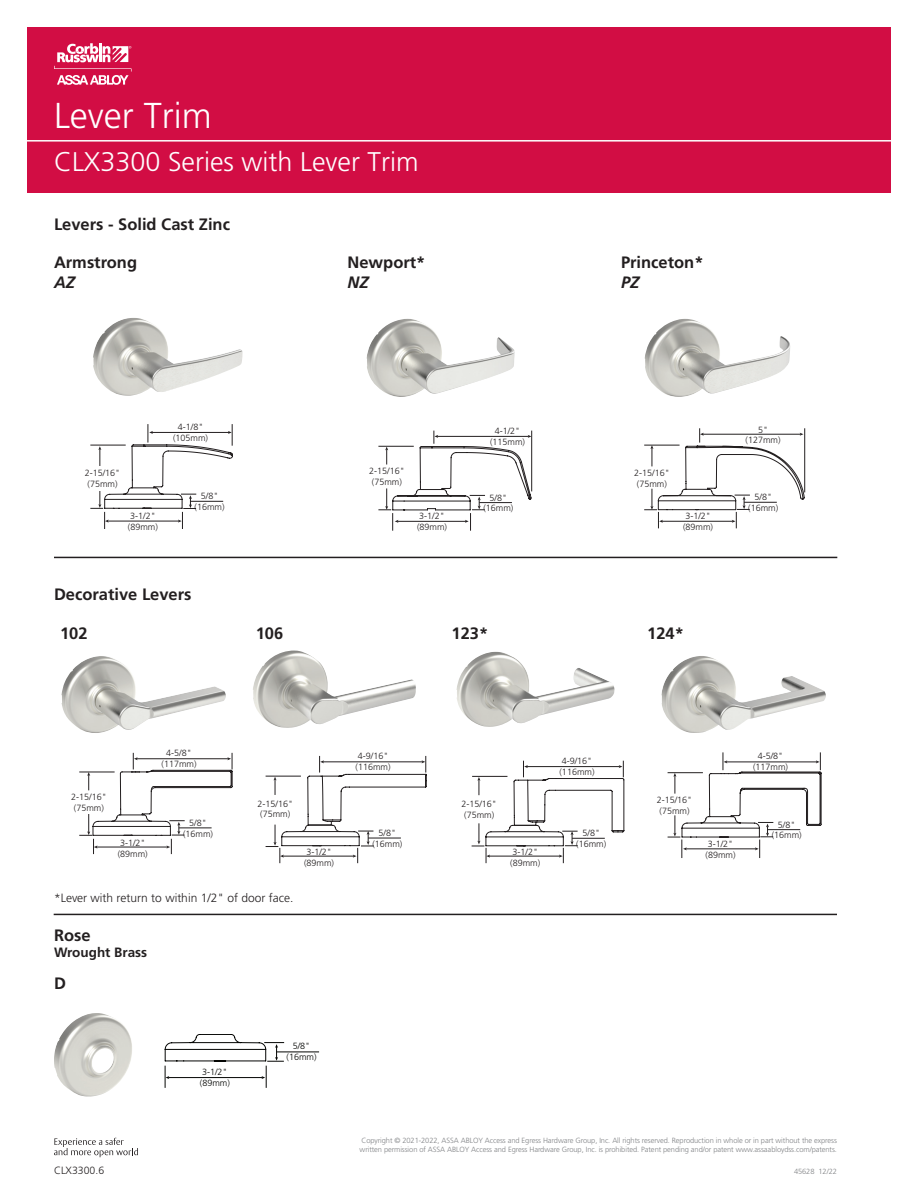
<style>
.page{position:relative;width:918px;height:1188px;background:#fff}
.page>*{position:absolute;margin:0;border:0;box-sizing:border-box;transform-origin:0 0}
.Page_Title__Left_Page{font:300 36px "Frutiger LT Pro";color:#fff}
.t1{font:300 27px "Frutiger LT Pro";color:#fff}
.T__Head_1{font:700 16.5px "Frutiger LT Pro";color:#231f20}
.Heading_1{font:700 16.5px "Frutiger LT Pro";color:#231f20}
.Heading_2{font:italic 700 16.5px "Frutiger LT Pro";color:#231f20}
.Heading_1-2{font:700 13.5px "Frutiger LT Pro";color:#231f20}
.t2{font:300 12px "Frutiger LT Pro";color:#231f20}
.Footer__Copyright{font:300 10.5px "Frutiger LT Pro";color:#231f20}
.t3{font:300 9px/10.8px "Frutiger";color:#231f20;text-align:center}
.t4{font:300 9px/10.8px "Frutiger";color:#040503}
.Footer__Copyright-2{font:300 7.5px/9px "Frutiger LT Pro";letter-spacing:-.01em;color:#808285}
</style>
<div class="page">
<div style="left:27px;top:27px;width:864px;height:165px;background:#d20d44"></div>
<hr style="left:16px;top:140px;width:891px;height:2px;background:#fff">
<svg style="left:54px;top:43px;width:78px;height:42px"></svg>
<svg style="left:54px;top:1138px;width:84px;height:19px"></svg>
<img style="left:457px;top:652px;width:158px;height:75px">
<img style="left:253px;top:651px;width:163px;height:77px">
<hr style="left:54px;top:557px;width:783px;height:1px;background:#231f20">
<img style="left:93px;top:318px;width:150px;height:78px">
<svg style="left:165px;top:1034px;width:119px;height:54px"></svg>
<hr style="left:277px;top:1052px;width:42px;height:1px;background:#040503">
<img style="left:54px;top:1013px;width:78px;height:84px">
<svg style="left:90px;top:424px;width:143px;height:105px"></svg>
<hr style="left:190px;top:501px;width:33px;height:1px;background:#231f20">
<svg style="left:378px;top:431px;width:154px;height:100px"></svg>
<hr style="left:479px;top:502px;width:33px;height:1px;background:#231f20">
<svg style="left:644px;top:428px;width:161px;height:100px"></svg>
<hr style="left:744px;top:502px;width:33px;height:1px;background:#231f20">
<img style="left:366px;top:319px;width:149px;height:78px">
<img style="left:645px;top:319px;width:145px;height:78px">
<img style="left:62px;top:656px;width:164px;height:77px">
<img style="left:661px;top:656px;width:165px;height:77px">
<svg style="left:79px;top:753px;width:154px;height:101px"></svg>
<hr style="left:179px;top:828px;width:33px;height:1px;background:#231f20">
<svg style="left:668px;top:752px;width:153px;height:106px"></svg>
<hr style="left:768px;top:829px;width:32px;height:1px;background:#231f20">
<hr style="left:54px;top:914px;width:783px;height:1px;background:#231f20">
<svg style="left:266px;top:756px;width:161px;height:107px"></svg>
<svg style="left:472px;top:761px;width:153px;height:155px"></svg>
<p class="Page_Title__Left_Page" style="left:54px;top:94px;width:159px">Lever Trim</p>
<p class="t1" style="left:54px;top:146px;width:366px">CLX3300 Series with Lever Trim</p>
<p class="Heading_1" style="left:54px;top:214px;width:178px">Levers - Solid Cast Zinc</p>
<p class="T__Head_1" style="left:54px;top:252px;width:85px">Armstrong</p>
<p class="Heading_2" style="left:54px;top:272px;width:23px">AZ</p>
<p class="T__Head_1" style="left:348px;top:252px;width:79px">Newport*</p>
<p class="Heading_2" style="left:348px;top:272px;width:23px">NZ</p>
<p class="T__Head_1" style="left:621px;top:252px;width:84px">Princeton*</p>
<p class="Heading_2" style="left:621px;top:272px;width:20px">PZ</p>
<p class="t3" style="left:173px;top:422px;width:37px">4-1/8" (105mm)</p>
<p class="t3" style="left:490px;top:425px;width:37px">4-1/2" (115mm)</p>
<p class="t3" style="left:85px;top:468px;width:37px">2-15/16" (75mm)</p>
<p class="t3" style="left:369px;top:466px;width:37px">2-15/16" (75mm)</p>
<p class="t3" style="left:634px;top:467px;width:37px">2-15/16" (75mm)</p>
<p class="t3" style="left:128px;top:511px;width:32px;text-align:left">3-1/2" (89mm)</p>
<p class="t3" style="left:195px;top:491px;width:32px">5/8" (16mm)</p>
<p class="t3" style="left:417px;top:511px;width:32px;text-align:left">3-1/2" (89mm)</p>
<p class="t3" style="left:483px;top:492px;width:32px">5/8" (16mm)</p>
<p class="t3" style="left:683px;top:511px;width:32px;text-align:left">3-1/2" (89mm)</p>
<p class="Heading_1" style="left:54px;top:584px;width:139px">Decorative Levers</p>
<p class="T__Head_1" style="left:60px;top:623px;width:29px">102</p>
<p class="T__Head_1" style="left:256px;top:623px;width:29px">106</p>
<p class="T__Head_1" style="left:452px;top:623px;width:38px">123*</p>
<p class="T__Head_1" style="left:647px;top:623px;width:38px">124*</p>
<p class="t3" style="left:746px;top:424px;width:37px">5" (127mm)</p>
<p class="t3" style="left:748px;top:492px;width:32px">5/8" (16mm)</p>
<p class="t3" style="left:71px;top:792px;width:37px">2-15/16" (75mm)</p>
<p class="t3" style="left:118px;top:837px;width:32px;text-align:left">3-1/2" (89mm)</p>
<p class="t3" style="left:162px;top:747px;width:37px">4-5/8" (117mm)</p>
<p class="t3" style="left:183px;top:817px;width:32px">5/8" (16mm)</p>
<p class="t3" style="left:258px;top:798px;width:37px">2-15/16" (75mm)</p>
<p class="t2" style="left:54px;top:891px;width:241px">*Lever with return to within 1/2" of door face.</p>
<p class="Heading_1" style="left:54px;top:925px;width:38px">Rose</p>
<p class="Heading_1-2" style="left:54px;top:944px;width:95px">Wrought Brass</p>
<p class="T__Head_1" style="left:54px;top:974px;width:13px">D</p>
<p class="t3" style="left:304px;top:846px;width:32px;text-align:left">3-1/2" (89mm)</p>
<p class="t4" style="left:200px;top:1067px;width:32px">3-1/2" (89mm)</p>
<p class="t4" style="left:287px;top:1041px;width:32px;text-align:center">5/8" (16mm)</p>
<p class="t3" style="left:356px;top:750px;width:37px;text-align:left">4-9/16" (116mm)</p>
<p class="t3" style="left:372px;top:828px;width:32px">5/8" (16mm)</p>
<p class="t3" style="left:461px;top:798px;width:37px">2-15/16" (75mm)</p>
<p class="t3" style="left:510px;top:846px;width:32px;text-align:left">3-1/2" (89mm)</p>
<p class="t3" style="left:559px;top:755px;width:37px;text-align:left">4-9/16" (116mm)</p>
<p class="t3" style="left:576px;top:828px;width:32px">5/8" (16mm)</p>
<p class="t3" style="left:657px;top:794px;width:37px">2-15/16" (75mm)</p>
<p class="t3" style="left:706px;top:838px;width:32px;text-align:left">3-1/2" (89mm)</p>
<p class="t3" style="left:753px;top:751px;width:37px">4-5/8" (117mm)</p>
<p class="t3" style="left:772px;top:819px;width:32px">5/8" (16mm)</p>
<p class="Footer__Copyright-2" style="left:360px;top:1136px;width:479px">Copyright © 2021-2022, ASSA ABLOY Access and Egress Hardware Group, Inc. All rights reserved. Reproduction in whole or in part without the express written permission of ASSA ABLOY Access and Egress Hardware Group, Inc. is prohibited. Patent pending and/or patent www.assaabloydss.com/patents.</p>
<p class="Footer__Copyright" style="left:54px;top:1164px;width:52px">CLX3300.6</p>
<p class="Footer__Copyright-2" style="left:794px;top:1167px;width:44px">45628 12/22</p>
</div>
